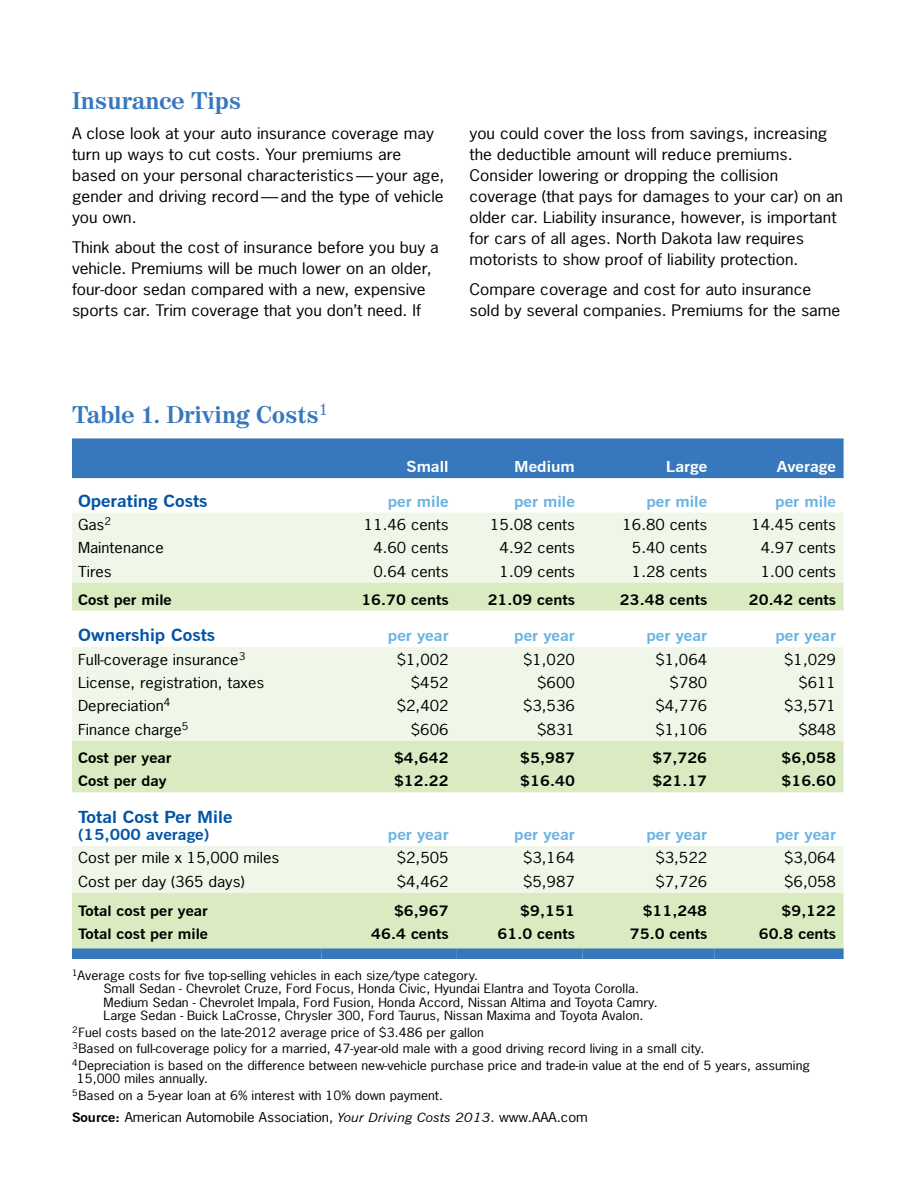
<style>
.page{position:relative;width:918px;height:1188px;background:#fff}
.page>*{position:absolute;margin:0;border:0;box-sizing:border-box;transform-origin:0 0}
.Subhead_1{font:700 24px "Century 725 BT";color:#3777bc}
.Body_text{font:700 16.5px "News Gothic BT";color:#0054a6;scale:1.15 1}
.Body_text-2{font:15px/21px "News Gothic";color:#000;scale:1.15 1}
.Body_text-3{font:700 15px "News Gothic BT";color:#69b3e3;scale:1.15 1}
.Body_text-4{font:700 15px "News Gothic BT";color:#fff;scale:1.15 1}
.Body_text-5{font:700 15px "News Gothic BT";color:#0054a6;scale:1.15 1}
.Body_text-6{font:14.25px "News Gothic";color:#000;scale:1.15 1}
.Body_text-7{font:700 14.25px "News Gothic BT";color:#000;scale:1.15 1}
.Body_text-8{font:12.75px "News Gothic";color:#000;scale:1.15 1}
.Body_text-9{font:12px/13.5px "News Gothic";color:#000;scale:1.15 1}
.s1{font-family:"News Gothic BT";font-weight:700}
.s2{font-family:"News Gothic BT";font-style:italic}
</style>
<div class="page">
<div style="left:72px;top:438px;width:772px;height:40px;background:#3777bc"></div>
<div style="left:72px;top:513px;width:772px;height:70px;background:#f0f7e8"></div>
<svg style="left:72px;top:583px;width:772px;height:365px"></svg>
<div style="left:72px;top:948px;width:249px;height:11px;background:#3777bc"></div>
<div style="left:321px;top:948px;width:135px;height:11px;background:#3777bc"></div>
<div style="left:456px;top:948px;width:126px;height:11px;background:#3777bc"></div>
<div style="left:582px;top:948px;width:133px;height:11px;background:#3777bc"></div>
<div style="left:715px;top:948px;width:129px;height:11px;background:#3777bc"></div>
<p class="Subhead_1" style="left:72px;top:86px;width:171px">Insurance Tips</p>
<p class="Body_text-2" style="left:72px;top:123px;width:326px">A close look at your auto insurance coverage may turn up ways to cut costs. Your premiums are based on your personal characteristics— your age, gender and driving record—and the type of vehicle you own.</p>
<p class="Body_text-2" style="left:72px;top:237px;width:321px">Think about the cost of insurance before you buy a vehicle. Premiums will be much lower on an older, four-door sedan compared with a new, expensive sports car. Trim coverage that you don’t need. If</p>
<p class="Body_text-2" style="left:470px;top:123px;width:326px">you could cover the loss from savings, increasing the deductible amount will reduce premiums.<br>Consider lowering or dropping the collision coverage (that pays for damages to your car) on an older car. Liability insurance, however, is important for cars of all ages. North Dakota law requires motorists to show proof of liability protection.</p>
<p class="Body_text-2" style="left:470px;top:279px;width:324px">Compare coverage and cost for auto insurance sold by several companies. Premiums for the same</p>
<p class="Subhead_1" style="left:72px;top:400px;width:257px">Table 1. Driving Costs<sup>1</sup></p>
<p class="Body_text-4" style="left:407px;top:458px;width:38px">Small</p>
<p class="Body_text-4" style="left:514px;top:458px;width:54px">Medium</p>
<p class="Body_text-4" style="left:666px;top:458px;width:37px">Large</p>
<p class="Body_text-4" style="left:777px;top:458px;width:53px">Average</p>
<p class="Body_text" style="left:78px;top:491px;width:114px">Operating Costs</p>
<p class="Body_text-3" style="left:388px;top:492px;width:54px">per mile</p>
<p class="Body_text-3" style="left:514px;top:492px;width:54px">per mile</p>
<p class="Body_text-3" style="left:646px;top:492px;width:54px">per mile</p>
<p class="Body_text-3" style="left:775px;top:492px;width:54px">per mile</p>
<p class="Body_text-6" style="left:78px;top:515px;width:30px">Gas<sup>2</sup></p>
<p class="Body_text-6" style="left:364px;top:515px;width:75px">11.46 cents</p>
<p class="Body_text-6" style="left:490px;top:515px;width:75px">15.08 cents</p>
<p class="Body_text-6" style="left:623px;top:515px;width:75px">16.80 cents</p>
<p class="Body_text-6" style="left:751px;top:515px;width:75px">14.45 cents</p>
<p class="Body_text-6" style="left:78px;top:539px;width:76px">Maintenance</p>
<p class="Body_text-6" style="left:373px;top:539px;width:67px">4.60 cents</p>
<p class="Body_text-6" style="left:500px;top:539px;width:67px">4.92 cents</p>
<p class="Body_text-6" style="left:632px;top:539px;width:67px">5.40 cents</p>
<p class="Body_text-6" style="left:761px;top:539px;width:67px">4.97 cents</p>
<p class="Body_text-6" style="left:78px;top:562px;width:31px">Tires</p>
<p class="Body_text-6" style="left:373px;top:562px;width:67px">0.64 cents</p>
<p class="Body_text-6" style="left:500px;top:562px;width:67px">1.09 cents</p>
<p class="Body_text-6" style="left:632px;top:562px;width:67px">1.28 cents</p>
<p class="Body_text-6" style="left:761px;top:562px;width:67px">1.00 cents</p>
<p class="Body_text-7" style="left:78px;top:591px;width:83px">Cost per mile</p>
<p class="Body_text-7" style="left:361px;top:591px;width:77px">16.70 cents</p>
<p class="Body_text-7" style="left:488px;top:591px;width:77px">21.09 cents</p>
<p class="Body_text-7" style="left:620px;top:591px;width:77px">23.48 cents</p>
<p class="Body_text-7" style="left:749px;top:591px;width:77px">20.42 cents</p>
<p class="Body_text" style="left:78px;top:625px;width:121px">Ownership Costs</p>
<p class="Body_text-3" style="left:388px;top:627px;width:54px">per year</p>
<p class="Body_text-3" style="left:514px;top:627px;width:54px">per year</p>
<p class="Body_text-3" style="left:647px;top:627px;width:54px">per year</p>
<p class="Body_text-3" style="left:775px;top:627px;width:54px">per year</p>
<p class="Body_text-6" style="left:78px;top:650px;width:147px">Full-coverage insurance<sup>3</sup></p>
<p class="Body_text-6" style="left:397px;top:650px;width:47px">$1,002</p>
<p class="Body_text-6" style="left:523px;top:650px;width:47px">$1,020</p>
<p class="Body_text-6" style="left:655px;top:650px;width:47px">$1,064</p>
<p class="Body_text-6" style="left:784px;top:650px;width:47px">$1,029</p>
<p class="Body_text-6" style="left:78px;top:673px;width:163px">License, registration, taxes</p>
<p class="Body_text-6" style="left:411px;top:673px;width:34px">$452</p>
<p class="Body_text-6" style="left:537px;top:673px;width:34px">$600</p>
<p class="Body_text-6" style="left:669px;top:673px;width:34px">$780</p>
<p class="Body_text-6" style="left:798px;top:673px;width:34px">$611</p>
<p class="Body_text-6" style="left:78px;top:697px;width:82px">Depreciation<sup>4</sup></p>
<p class="Body_text-6" style="left:397px;top:697px;width:47px">$2,402</p>
<p class="Body_text-6" style="left:523px;top:697px;width:47px">$3,536</p>
<p class="Body_text-6" style="left:655px;top:697px;width:47px">$4,776</p>
<p class="Body_text-6" style="left:784px;top:697px;width:47px">$3,571</p>
<p class="Body_text-6" style="left:78px;top:720px;width:98px">Finance charge<sup>5</sup></p>
<p class="Body_text-6" style="left:411px;top:720px;width:34px">$606</p>
<p class="Body_text-6" style="left:537px;top:720px;width:34px">$831</p>
<p class="Body_text-6" style="left:655px;top:720px;width:47px">$1,106</p>
<p class="Body_text-6" style="left:798px;top:720px;width:34px">$848</p>
<p class="Body_text-7" style="left:78px;top:750px;width:83px">Cost per year</p>
<p class="Body_text-7" style="left:394px;top:750px;width:49px">$4,642</p>
<p class="Body_text-7" style="left:520px;top:750px;width:49px">$5,987</p>
<p class="Body_text-7" style="left:653px;top:750px;width:49px">$7,726</p>
<p class="Body_text-7" style="left:781px;top:750px;width:49px">$6,058</p>
<p class="Body_text-7" style="left:78px;top:773px;width:79px">Cost per day</p>
<p class="Body_text-7" style="left:394px;top:773px;width:49px">$12.22</p>
<p class="Body_text-7" style="left:520px;top:773px;width:49px">$16.40</p>
<p class="Body_text-7" style="left:653px;top:773px;width:49px">$21.17</p>
<p class="Body_text-7" style="left:781px;top:773px;width:49px">$16.60</p>
<p class="Body_text" style="left:78px;top:807px;width:136px">Total Cost Per Mile</p>
<p class="Body_text-5" style="left:78px;top:826px;width:116px">(15,000 average)</p>
<p class="Body_text-3" style="left:388px;top:826px;width:54px">per year</p>
<p class="Body_text-3" style="left:514px;top:826px;width:54px">per year</p>
<p class="Body_text-3" style="left:647px;top:826px;width:54px">per year</p>
<p class="Body_text-3" style="left:775px;top:826px;width:54px">per year</p>
<p class="Body_text-6" style="left:78px;top:849px;width:177px">Cost per mile x 15,000 miles</p>
<p class="Body_text-6" style="left:397px;top:849px;width:47px">$2,505</p>
<p class="Body_text-6" style="left:523px;top:849px;width:47px">$3,164</p>
<p class="Body_text-6" style="left:655px;top:849px;width:47px">$3,522</p>
<p class="Body_text-6" style="left:784px;top:849px;width:47px">$3,064</p>
<p class="Body_text-6" style="left:78px;top:872px;width:147px">Cost per day (365 days)</p>
<p class="Body_text-6" style="left:397px;top:872px;width:47px">$4,462</p>
<p class="Body_text-6" style="left:523px;top:872px;width:47px">$5,987</p>
<p class="Body_text-6" style="left:655px;top:872px;width:47px">$7,726</p>
<p class="Body_text-6" style="left:784px;top:872px;width:47px">$6,058</p>
<p class="Body_text-7" style="left:78px;top:902px;width:115px">Total cost per year</p>
<p class="Body_text-7" style="left:394px;top:902px;width:49px">$6,967</p>
<p class="Body_text-7" style="left:520px;top:902px;width:49px">$9,151</p>
<p class="Body_text-7" style="left:643px;top:902px;width:58px">$11,248</p>
<p class="Body_text-7" style="left:781px;top:902px;width:49px">$9,122</p>
<p class="Body_text-7" style="left:78px;top:925px;width:115px">Total cost per mile</p>
<p class="Body_text-7" style="left:371px;top:925px;width:69px">46.4 cents</p>
<p class="Body_text-7" style="left:498px;top:925px;width:69px">61.0 cents</p>
<p class="Body_text-7" style="left:630px;top:925px;width:69px">75.0 cents</p>
<p class="Body_text-7" style="left:759px;top:925px;width:69px">60.8 cents</p>
<p class="Body_text-9" style="left:72px;top:969px;width:355px"><sup>1</sup>Average costs for five top-selling vehicles in each size/type category.</p>
<p class="Body_text-9" style="left:104px;top:982px;width:483px">Small Sedan - Chevrolet Cruze, Ford Focus, Honda Civic, Hyundai Elantra and Toyota Corolla.<br>Medium Sedan - Chevrolet Impala, Ford Fusion, Honda Accord, Nissan Altima and Toyota Camry.<br>Large Sedan - Buick LaCrosse, Chrysler 300, Ford Taurus, Nissan Maxima and Toyota Avalon.</p>
<p class="Body_text-9" style="left:72px;top:1026px;width:360px"><sup>2</sup>Fuel costs based on the late-2012 average price of $3.486 per gallon</p>
<p class="Body_text-9" style="left:72px;top:1042px;width:552px"><sup>3</sup>Based on full-coverage policy for a married, 47-year-old male with a good driving record living in a small city.</p>
<p class="Body_text-9" style="left:77px;top:1059px;width:639px;text-indent:-5px"><sup>4</sup>Depreciation is based on the difference between new-vehicle purchase price and trade-in value at the end of 5 years, assuming<br>15,000 miles annually.</p>
<p class="Body_text-9" style="left:72px;top:1089px;width:324px"><sup>5</sup>Based on a 5-year loan at 6% interest with 10% down payment.</p>
<p class="Body_text-8" style="left:72px;top:1109px;width:450px"><span class="s1">Source:</span> American Automobile Association, <span class="s2">Your Driving Costs 2013</span>. www.AAA.com</p>
</div>
